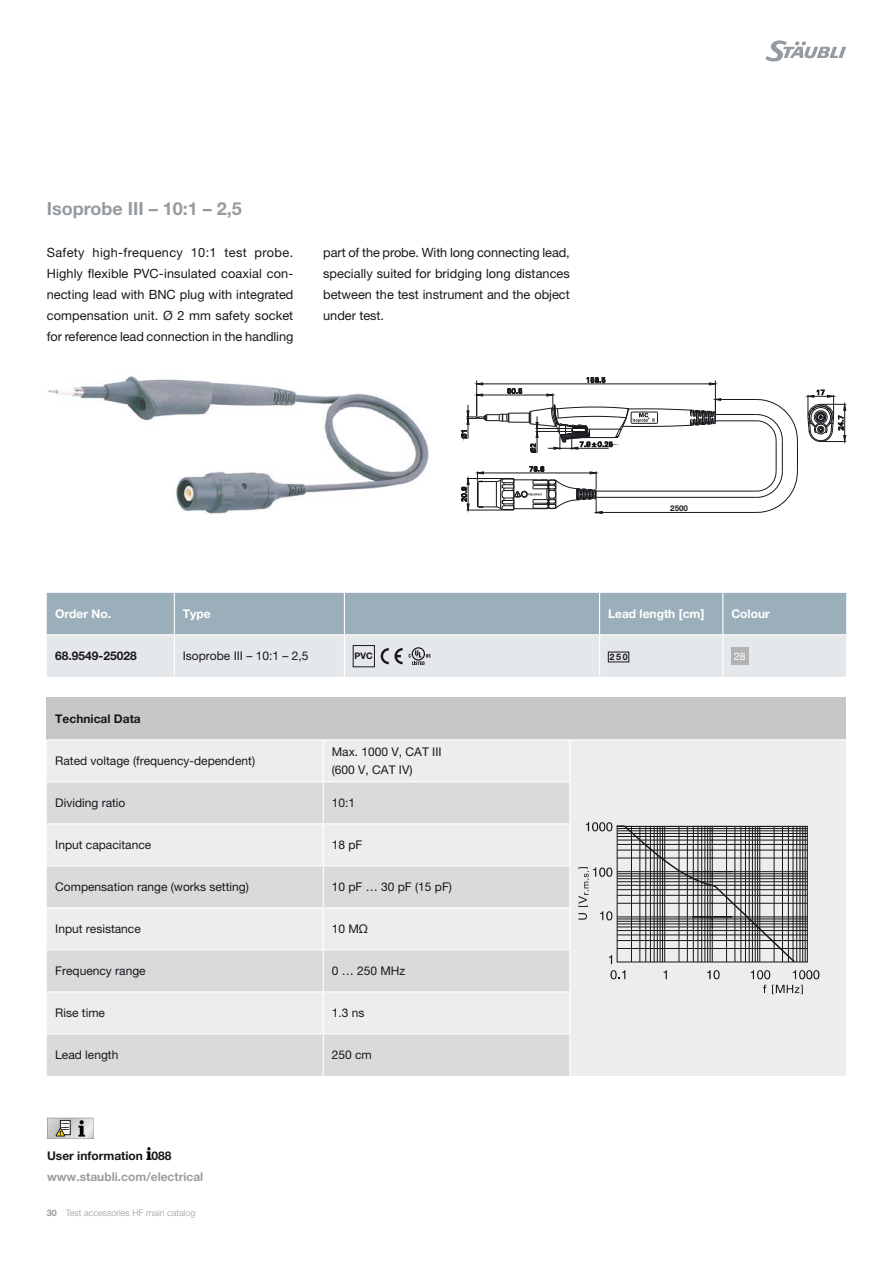
<style>
.page{position:relative;width:893px;height:1263px;background:#fff}
.page>*{position:absolute;margin:0;border:0;box-sizing:border-box;transform-origin:0 0}
.t1{font:700 18px "Helvetica Neue LTW1 G";color:#969b9f}
.t2{font:12.75px/21px "Helvetica Neue LTW1 G";color:#1a171c;text-align:justify}
.t3{font:12px/18px "Helvetica Neue LTW1 G";color:#1a171c}
.t4{font:700 12px "Helvetica Neue LTW1 G";color:#1a171c}
.t5{font:700 12px "Helvetica Neue LTW1 G";color:#fff}
.t6{font:700 12px "Helvetica Neue LTW1 G";color:#9c9e9f}
.t7{font:10.5px "Helvetica Neue LTW1 G";color:#fff}
.t8{font:300 9px "Helvetica Neue LTW1 G";color:#969b9f}
.t9{font:700 9px "Helvetica Neue LTW1 G";letter-spacing:.095em;color:#1a171c}
.t10{font:700 7.95px "Helvetica Neue LTW1 G";color:#1a171c}
.s1{font-weight:700}
</style>
<div class="page">
<svg style="left:765px;top:40px;width:81px;height:22px"></svg>
<svg style="left:806px;top:390px;width:40px;height:53px"></svg>
<hr style="left:715px;top:421px;width:42px;height:1px;background:#1a171c">
<hr style="left:715px;top:414px;width:42px;height:1px;background:#1a171c">
<hr style="left:776px;top:440px;width:1px;height:32px;background:#1a171c">
<hr style="left:782px;top:440px;width:1px;height:32px;background:#1a171c">
<hr style="left:797px;top:440px;width:1px;height:32px;background:#1a171c">
<hr style="left:596px;top:491px;width:161px;height:1px;background:#1a171c">
<hr style="left:596px;top:497px;width:161px;height:1px;background:#1a171c">
<svg style="left:756px;top:399px;width:42px;height:41px"></svg>
<svg style="left:756px;top:471px;width:42px;height:42px"></svg>
<hr style="left:721px;top:399px;width:36px;height:1px;background:#1a171c">
<hr style="left:467px;top:478px;width:35px;height:1px;background:#1a171c">
<hr style="left:467px;top:510px;width:35px;height:1px;background:#1a171c">
<svg style="left:461px;top:477px;width:8px;height:35px"></svg>
<hr style="left:602px;top:512px;width:155px;height:1px;background:#1a171c">
<svg style="left:461px;top:377px;width:260px;height:76px"></svg>
<svg style="left:476px;top:466px;width:126px;height:48px"></svg>
<img style="left:48px;top:376px;width:381px;height:138px">
<svg style="left:47px;top:593px;width:799px;height:84px;background:#bfcbd2"></svg>
<div style="left:731px;top:648px;width:17px;height:17px;background:#b1b3b4"></div>
<div style="left:47px;top:698px;width:799px;height:42px;background:#c6c7c8"></div>
<div style="left:47px;top:740px;width:799px;height:336px;background:#eceded"></div>
<svg style="left:47px;top:782px;width:522px;height:294px;background:#e1e2e3"></svg>
<hr style="left:47px;top:781px;width:276px;height:1px;background:#fff">
<hr style="left:323px;top:781px;width:248px;height:1px;background:#fff">
<hr style="left:47px;top:823px;width:276px;height:1px;background:#fff">
<hr style="left:323px;top:823px;width:248px;height:1px;background:#fff">
<hr style="left:47px;top:865px;width:276px;height:1px;background:#fff">
<hr style="left:323px;top:865px;width:248px;height:1px;background:#fff">
<hr style="left:47px;top:907px;width:276px;height:1px;background:#fff">
<hr style="left:323px;top:907px;width:248px;height:1px;background:#fff">
<hr style="left:47px;top:949px;width:276px;height:1px;background:#fff">
<hr style="left:323px;top:949px;width:248px;height:1px;background:#fff">
<hr style="left:47px;top:991px;width:276px;height:1px;background:#fff">
<hr style="left:323px;top:991px;width:248px;height:1px;background:#fff">
<hr style="left:47px;top:1033px;width:276px;height:1px;background:#fff">
<hr style="left:323px;top:1033px;width:248px;height:1px;background:#fff">
<hr style="left:323px;top:740px;width:1px;height:41px;background:#fff">
<hr style="left:569px;top:740px;width:2px;height:41px;background:#fff">
<hr style="left:323px;top:782px;width:1px;height:41px;background:#fff">
<hr style="left:569px;top:782px;width:2px;height:41px;background:#fff">
<hr style="left:323px;top:824px;width:1px;height:41px;background:#fff">
<hr style="left:569px;top:824px;width:2px;height:41px;background:#fff">
<hr style="left:323px;top:866px;width:1px;height:41px;background:#fff">
<hr style="left:569px;top:866px;width:2px;height:41px;background:#fff">
<hr style="left:323px;top:908px;width:1px;height:41px;background:#fff">
<hr style="left:569px;top:908px;width:2px;height:41px;background:#fff">
<hr style="left:323px;top:950px;width:1px;height:41px;background:#fff">
<hr style="left:569px;top:950px;width:2px;height:41px;background:#fff">
<hr style="left:323px;top:992px;width:1px;height:41px;background:#fff">
<hr style="left:569px;top:992px;width:2px;height:41px;background:#fff">
<hr style="left:323px;top:1034px;width:1px;height:42px;background:#fff">
<hr style="left:569px;top:1034px;width:2px;height:42px;background:#fff">
<hr style="left:47px;top:739px;width:276px;height:1px;background:#fff">
<hr style="left:323px;top:739px;width:247px;height:1px;background:#fff">
<hr style="left:570px;top:739px;width:276px;height:1px;background:#fff">
<hr style="left:692px;top:917px;width:115px;height:1px;background:#1a171c">
<hr style="left:711px;top:919px;width:96px;height:1px;background:#1a171c">
<hr style="left:711px;top:921px;width:96px;height:1px;background:#1a171c">
<hr style="left:711px;top:924px;width:96px;height:1px;background:#1a171c">
<hr style="left:711px;top:927px;width:96px;height:1px;background:#1a171c">
<hr style="left:711px;top:930px;width:96px;height:1px;background:#1a171c">
<hr style="left:711px;top:935px;width:96px;height:1px;background:#1a171c">
<hr style="left:711px;top:940px;width:96px;height:1px;background:#1a171c">
<hr style="left:711px;top:948px;width:96px;height:1px;background:#1a171c">
<hr style="left:692px;top:871px;width:115px;height:1px;background:#1a171c">
<hr style="left:711px;top:873px;width:96px;height:1px;background:#1a171c">
<hr style="left:711px;top:876px;width:96px;height:1px;background:#1a171c">
<hr style="left:711px;top:878px;width:96px;height:1px;background:#1a171c">
<hr style="left:711px;top:881px;width:96px;height:1px;background:#1a171c">
<hr style="left:711px;top:885px;width:96px;height:1px;background:#1a171c">
<hr style="left:711px;top:889px;width:96px;height:1px;background:#1a171c">
<hr style="left:711px;top:895px;width:96px;height:1px;background:#1a171c">
<hr style="left:711px;top:903px;width:96px;height:1px;background:#1a171c">
<hr style="left:711px;top:828px;width:96px;height:1px;background:#1a171c">
<hr style="left:711px;top:830px;width:96px;height:1px;background:#1a171c">
<hr style="left:711px;top:833px;width:96px;height:1px;background:#1a171c">
<hr style="left:711px;top:836px;width:96px;height:1px;background:#1a171c">
<hr style="left:711px;top:840px;width:96px;height:1px;background:#1a171c">
<hr style="left:711px;top:844px;width:96px;height:1px;background:#1a171c">
<hr style="left:711px;top:850px;width:96px;height:1px;background:#1a171c">
<hr style="left:711px;top:858px;width:96px;height:1px;background:#1a171c">
<hr style="left:805px;top:826px;width:1px;height:136px;background:#1a171c">
<hr style="left:802px;top:826px;width:1px;height:136px;background:#1a171c">
<hr style="left:800px;top:826px;width:1px;height:136px;background:#1a171c">
<hr style="left:796px;top:826px;width:1px;height:136px;background:#1a171c">
<svg style="left:610px;top:970px;width:15px;height:9px"></svg>
<svg style="left:664px;top:970px;width:3px;height:9px"></svg>
<svg style="left:707px;top:970px;width:13px;height:9px"></svg>
<svg style="left:751px;top:970px;width:19px;height:9px"></svg>
<svg style="left:793px;top:970px;width:26px;height:9px"></svg>
<svg style="left:763px;top:985px;width:40px;height:9px"></svg>
<svg style="left:578px;top:822px;width:218px;height:142px;background:#aeadaf"></svg>
<svg style="left:47px;top:1118px;width:47px;height:21px"></svg>
<svg style="left:146px;top:1147px;width:6px;height:13px"></svg>
<h1 class="t1" style="left:47px;top:197px;width:197px">Isoprobe III – 10:1 – 2,5</h1>
<p class="t2" style="left:47px;top:242px;width:248px">Safety high-frequency 10:1 test probe.<br>Highly flexible PVC-insulated coaxial con&shy;necting lead with BNC plug with integrated compensation unit. Ø 2 mm safety socket for reference lead connection in the handling</p>
<p class="t2" style="left:323px;top:242px;width:248px">part of the probe. With long connecting lead, specially suited for bridging long distances between the test instrument and the object under test.</p>
<p class="t10" style="left:670px;top:503px;width:19px">2500</p>
<p class="t5" style="left:55px;top:606px;width:57px">Order No.</p>
<p class="t5" style="left:183px;top:606px;width:29px">Type</p>
<p class="t5" style="left:608px;top:606px;width:98px">Lead length [cm]</p>
<p class="t5" style="left:731px;top:606px;width:40px">Colour</p>
<p class="t4" style="left:55px;top:649px;width:83px">68.9549-25028</p>
<p class="t3" style="left:183px;top:647px;width:127px">Isoprobe III – 10:1 – 2,5</p>
<p class="t9" style="left:355px;top:651px;width:20px">PVC</p>
<p class="t9" style="left:609px;top:651px;width:20px">250</p>
<p class="t7" style="left:734px;top:650px;width:13px">28</p>
<p class="t4" style="left:55px;top:711px;width:87px">Technical Data</p>
<p class="t3" style="left:55px;top:752px;width:201px">Rated voltage (frequency-dependent)</p>
<p class="t3" style="left:332px;top:743px;width:111px">Max. 1000 V, CAT III (600 V, CAT IV)</p>
<p class="t3" style="left:55px;top:794px;width:72px">Dividing ratio</p>
<p class="t3" style="left:332px;top:794px;width:25px">10:1</p>
<p class="t3" style="left:55px;top:836px;width:98px">Input capacitance</p>
<p class="t3" style="left:332px;top:836px;width:32px">18 pF</p>
<p class="t3" style="left:55px;top:878px;width:195px">Compensation range (works setting)</p>
<p class="t3" style="left:332px;top:878px;width:122px">10 pF … 30 pF (15 pF)</p>
<p class="t3" style="left:55px;top:920px;width:87px">Input resistance</p>
<p class="t3" style="left:332px;top:920px;width:38px">10 MΩ</p>
<p class="t3" style="left:55px;top:962px;width:92px">Frequency range</p>
<p class="t3" style="left:332px;top:962px;width:75px">0 … 250 MHz</p>
<p class="t3" style="left:55px;top:1004px;width:51px">Rise time</p>
<p class="t3" style="left:332px;top:1004px;width:34px">1.3 ns</p>
<p class="t3" style="left:55px;top:1046px;width:65px">Lead length</p>
<p class="t3" style="left:332px;top:1046px;width:42px">250 cm</p>
<p class="t4" style="left:47px;top:1148px;width:126px">User information 088</p>
<p class="t6" style="left:47px;top:1169px;width:158px">www.staubli.com/electrical</p>
<p class="t8" style="left:47px;top:1207px;width:150px"><span class="s1">30</span> Test accessories HF main catalog</p>
</div>
